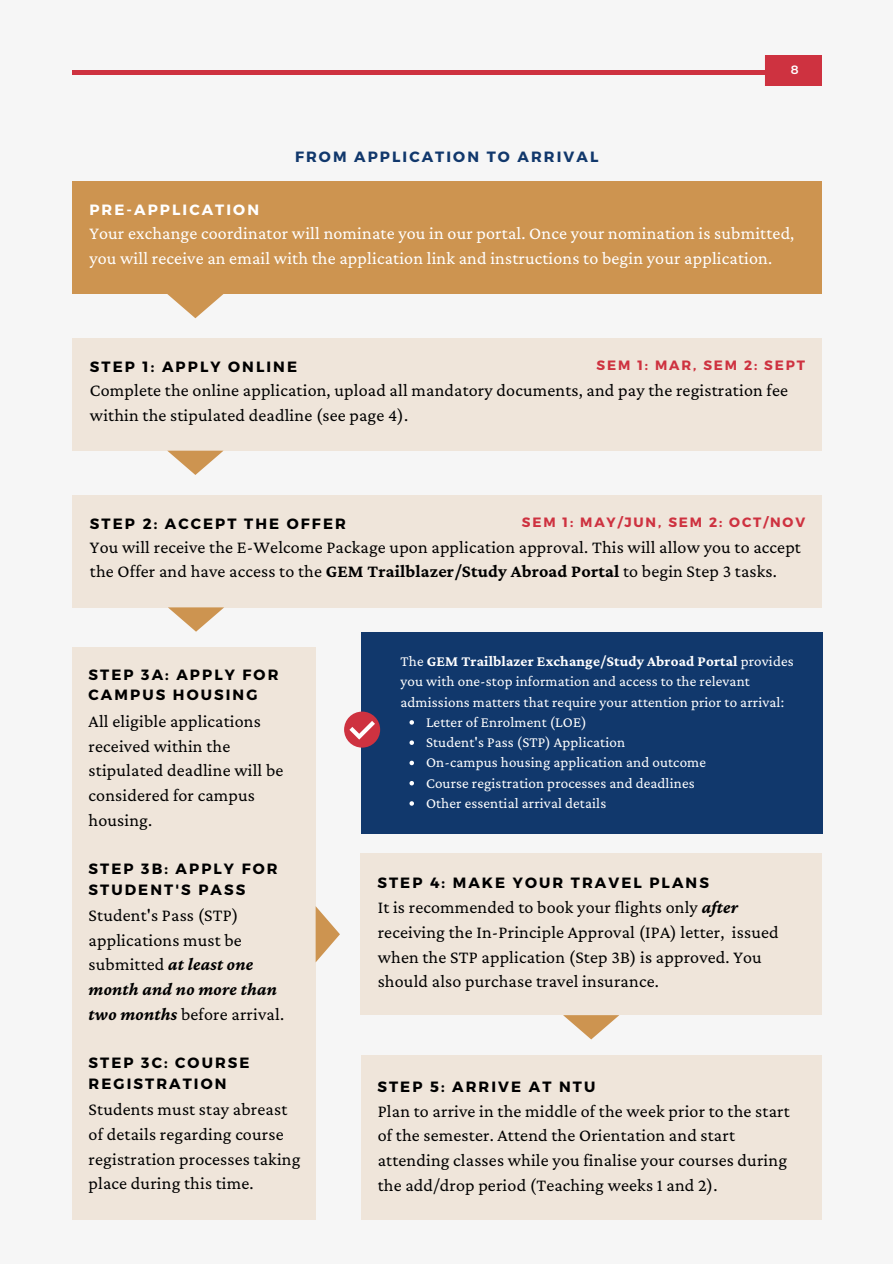
<style>
.page{position:relative;width:893px;height:1264px;background:#fff}
.page>*{position:absolute;margin:0;border:0;box-sizing:border-box;transform-origin:0 0}
.t1{font:18px/24.8px "Crimson Pro";letter-spacing:.01em;color:#000}
.t2{font:18px/24.8px "Crimson Pro";letter-spacing:.01em;color:#fff}
.t3{font:15px "Crimson Pro";letter-spacing:.01em;color:#fff}
.t4{font:700 15px "Crimson Pro";letter-spacing:.01em;color:#fff}
.t5{font:700 14.85px/20.2px "Montserrat";letter-spacing:.14em;color:#000}
.t6{font:700 14.85px "Montserrat";letter-spacing:.14em;color:#11386c}
.t7{font:700 14.85px "Montserrat";letter-spacing:.14em;color:#fff}
.t8{font:700 13.5px "Montserrat";letter-spacing:.14em;color:#ce3240}
.t9{font:600 12px "Montserrat";color:#fff}
.s1{font-weight:700}
.s2{font-weight:700;font-style:italic}
.s3{font-weight:400}
</style>
<div class="page">
<div style="left:0;top:0;width:892px;height:1263px;background:#f6f6f6"></div>
<hr style="left:72px;top:71px;width:749px;height:3px;background:#ce3240">
<div style="left:764px;top:55px;width:57px;height:31px;background:#ce3240"></div>
<div style="left:72px;top:181px;width:749px;height:113px;background:#cd9450"></div>
<svg style="left:167px;top:294px;width:56px;height:24px"></svg>
<div style="left:72px;top:338px;width:750px;height:112px;background:#efe5da"></div>
<svg style="left:167px;top:450px;width:56px;height:25px"></svg>
<div style="left:72px;top:495px;width:750px;height:112px;background:#efe5da"></div>
<svg style="left:168px;top:607px;width:56px;height:24px"></svg>
<div style="left:72px;top:647px;width:243px;height:572px;background:#efe5da"></div>
<svg style="left:315px;top:906px;width:25px;height:56px"></svg>
<svg style="left:563px;top:1015px;width:56px;height:24px"></svg>
<div style="left:361px;top:853px;width:461px;height:162px;background:#efe5da"></div>
<div style="left:361px;top:1055px;width:460px;height:164px;background:#efe5da"></div>
<div style="left:361px;top:631px;width:461px;height:202px;background:#11386c"></div>
<svg style="left:409px;top:720px;width:5px;height:4px"></svg>
<svg style="left:409px;top:740px;width:5px;height:5px"></svg>
<svg style="left:409px;top:760px;width:5px;height:5px"></svg>
<svg style="left:409px;top:781px;width:5px;height:4px"></svg>
<svg style="left:409px;top:801px;width:5px;height:4px"></svg>
<div style="left:344px;top:711px;width:36px;height:36px;background:#ce3240;border-radius:50%"></div>
<svg style="left:349px;top:721px;width:26px;height:18px"></svg>
<p class="t6" style="left:295px;top:147px;width:305px">FROM APPLICATION TO ARRIVAL</p>
<p class="t9" style="left:790px;top:62px;width:9px">8</p>
<p class="t7" style="left:89px;top:200px;width:171px">PRE-APPLICATION</p>
<p class="t2" style="left:89px;top:220px;width:706px">Your exchange coordinator will nominate you in our portal. Once your nomination is submitted, you will receive an email with the application link and instructions to begin your application.</p>
<p class="t8" style="left:596px;top:356px;width:210px">SEM 1: MAR, SEM 2: SEPT</p>
<p class="t5" style="left:90px;top:356px;width:208px">STEP 1: APPLY ONLINE</p>
<p class="t1" style="left:90px;top:377px;width:699px">Complete the online application, upload all mandatory documents, and pay the registration fee within the stipulated deadline (see page 4).</p>
<p class="t8" style="left:521px;top:513px;width:285px">SEM 1: MAY/JUN, SEM 2: OCT/NOV</p>
<p class="t5" style="left:90px;top:512px;width:257px">STEP 2: ACCEPT THE OFFER</p>
<p class="t1" style="left:90px;top:534px;width:712px">You will receive the E-Welcome Package upon application approval. This will allow you to accept the Offer and have access to the <span class="s1">GEM Trailblazer/Study Abroad Portal</span> to begin Step 3 tasks.</p>
<p class="t5" style="left:89px;top:664px;width:191px">STEP 3A: APPLY FOR<br>CAMPUS HOUSING</p>
<p class="t1" style="left:89px;top:708px;width:196px">All eligible applications received within the stipulated deadline will be considered for campus housing.</p>
<p class="t5" style="left:89px;top:858px;width:190px">STEP 3B: APPLY FOR<br>STUDENT'S PASS</p>
<p class="t1" style="left:89px;top:902px;width:197px">Student's Pass (STP) applications must be submitted <span class="s2">at least one month and no more than two months</span> before arrival.</p>
<p class="t5" style="left:89px;top:1052px;width:162px">STEP 3C: COURSE<br>REGISTRATION</p>
<p class="t1" style="left:89px;top:1096px;width:213px">Students must stay abreast of details regarding course registration processes taking place during this time.</p>
<p class="t4" style="left:400px;top:652px;width:394px"><span class="s3">The</span> GEM Trailblazer Exchange/Study Abroad Portal <span class="s3">provides</span></p>
<p class="t3" style="left:400px;top:673px;width:351px">you with one-stop information and access to the relevant</p>
<p class="t3" style="left:400px;top:693px;width:385px">admissions matters that require your attention prior to arrival:</p>
<p class="t3" style="left:426px;top:713px;width:162px">Letter of Enrolment (LOE)</p>
<p class="t3" style="left:426px;top:733px;width:200px">Student's Pass (STP) Application</p>
<p class="t3" style="left:426px;top:754px;width:281px">On-campus housing application and outcome</p>
<p class="t3" style="left:426px;top:774px;width:270px">Course registration processes and deadlines</p>
<p class="t3" style="left:426px;top:794px;width:182px">Other essential arrival details</p>
<p class="t5" style="left:377px;top:871px;width:333px">STEP 4: MAKE YOUR TRAVEL PLANS</p>
<p class="t1" style="left:378px;top:894px;width:402px">It is recommended to book your flights only <span class="s2">after </span>receiving the In-Principle Approval (IPA) letter, issued when the STP application (Step 3B) is approved. You should also purchase travel insurance.</p>
<p class="t5" style="left:377px;top:1075px;width:219px">STEP 5: ARRIVE AT NTU</p>
<p class="t1" style="left:377px;top:1098px;width:413px">Plan to arrive in the middle of the week prior to the start of the semester. Attend the Orientation and start attending classes while you finalise your courses during the add/drop period (Teaching weeks 1 and 2).</p>
</div>
